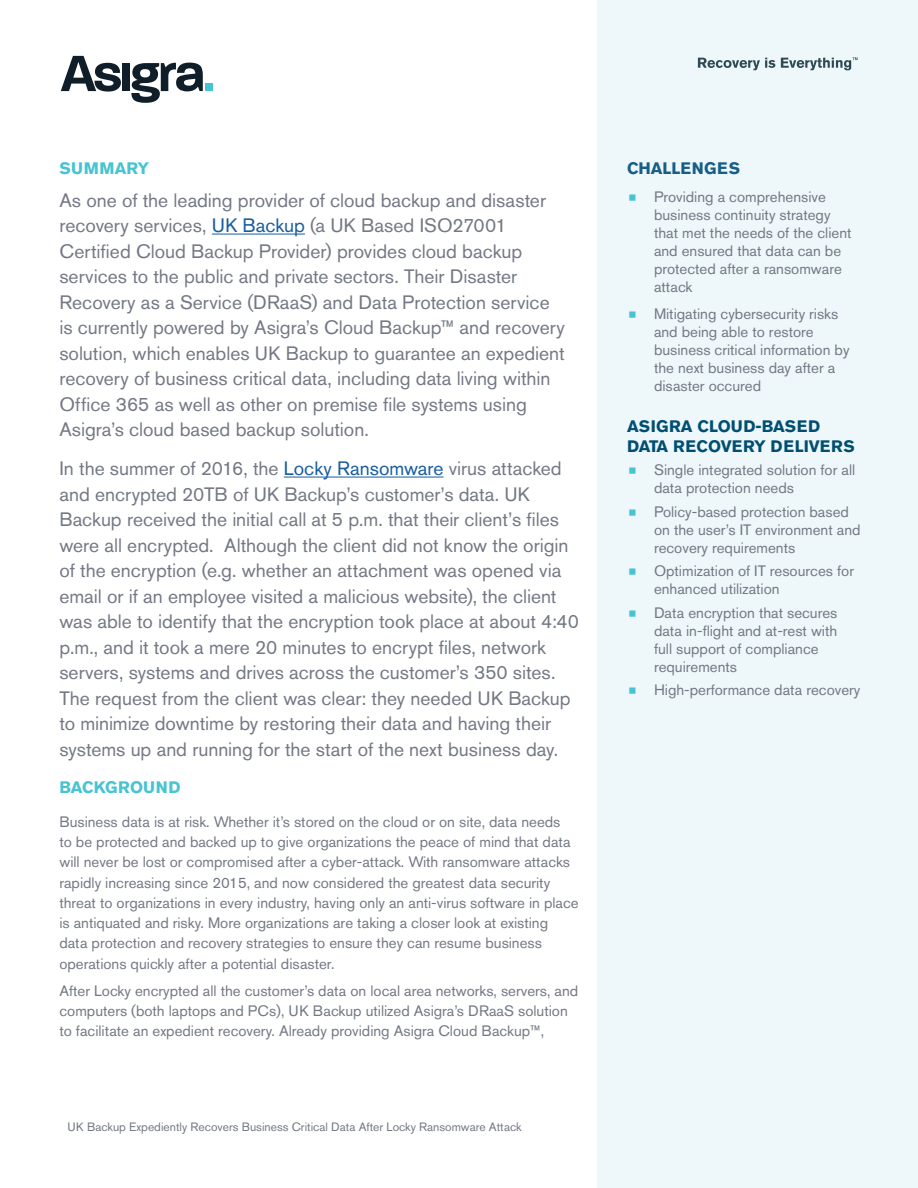
<style>
.page{position:relative;width:918px;height:1188px;background:#fff}
.page>*{position:absolute;margin:0;border:0;box-sizing:border-box;transform-origin:0 0}
.Lead_In_Copy{font:19.35px/25.5px "Akzidenz Grotesk Std";color:#737884}
.Subhead{font:700 16.5px/20.2px "Akzidenz Grotesk Std";color:#004e71}
.Lead_In_Copy-2{font:700 16.5px "Akzidenz Grotesk Std";color:#47c3d2}
.Subhead-2{font:700 16.5px "Akzidenz Grotesk Std";color:#165e87}
.Heading{font:700 16.5px "Akzidenz Grotesk Std";letter-spacing:.01em;color:#47c3d2}
.Paragraph{font:15px/18px "Akzidenz Grotesk Std";color:#737884}
.t1{font:12px "Akzidenz Grotesk Std";color:#737884}
.s1{color:#175d9e}
</style>
<div class="page">
<div style="left:123px;top:63px;width:7px;height:28px;background:#0f1e28"></div>
<div style="left:205px;top:83px;width:7px;height:8px;background:#47c3d2"></div>
<svg style="left:61px;top:56px;width:60px;height:36px"></svg>
<svg style="left:131px;top:63px;width:72px;height:40px"></svg>
<div style="left:597px;top:0;width:321px;height:1188px;background:#eef8fa"></div>
<hr style="left:212px;top:234px;width:93px;height:1px;background:#175d9e">
<hr style="left:284px;top:477px;width:160px;height:1px;background:#175d9e">
<p class="Heading" style="left:59px;top:159px;width:91px">SUMMARY</p>
<p class="Lead_In_Copy" style="left:59px;top:187px;width:507px">As one of the leading provider of cloud backup and disaster recovery services, <span class="s1">UK Backup</span> (a UK Based ISO27001<br>Certified Cloud Backup Provider) provides cloud backup services to the public and private sectors. Their Disaster Recovery as a Service (DRaaS) and Data Protection service is currently powered by Asigra’s Cloud Backup™ and recovery solution, which enables UK Backup to guarantee an expedient recovery of business critical data, including data living within Office 365 as well as other on premise file systems using Asigra’s cloud based backup solution.</p>
<p class="Lead_In_Copy" style="left:59px;top:456px;width:521px">In the summer of 2016, the <span class="s1">Locky Ransomware</span> virus attacked and encrypted 20TB of UK Backup’s customer’s data. UK Backup received the initial call at 5 p.m. that their client’s files were all encrypted. Although the client did not know the origin of the encryption (e.g. whether an attachment was opened via email or if an employee visited a malicious website), the client was able to identify that the encryption took place at about 4:40 p.m., and it took a mere 20 minutes to encrypt files, network servers, systems and drives across the customer’s 350 sites.<br>The request from the client was clear: they needed UK Backup to minimize downtime by restoring their data and having their systems up and running for the start of the next business day.</p>
<p class="Lead_In_Copy-2" style="left:59px;top:778px;width:123px">BACKGROUND</p>
<p class="Paragraph" style="left:59px;top:811px;width:521px;line-height:20.2px">Business data is at risk. Whether it’s stored on the cloud or on site, data needs<br>to be protected and backed up to give organizations the peace of mind that data will never be lost or compromised after a cyber-attack. With ransomware attacks rapidly increasing since 2015, and now considered the greatest data security threat to organizations in every industry, having only an anti-virus software in place is antiquated and risky. More organizations are taking a closer look at existing data protection and recovery strategies to ensure they can resume business operations quickly after a potential disaster.</p>
<p class="Paragraph" style="left:59px;top:980px;width:520px;line-height:20.2px">After Locky encrypted all the customer’s data on local area networks, servers, and computers (both laptops and PCs), UK Backup utilized Asigra’s DRaaS solution to facilitate an expedient recovery. Already providing Asigra Cloud Backup™,</p>
<p class="t1" style="left:68px;top:1120px;width:456px">UK Backup Expediently Recovers Business Critical Data After Locky Ransomware Attack</p>
<p class="Subhead-2" style="left:627px;top:159px;width:115px">CHALLENGES</p>
<p class="Paragraph" style="left:654px;top:187px;width:199px">Providing a comprehensive business continuity strategy that met the needs of the client and ensured that data can be protected after a ransomware attack</p>
<p class="Paragraph" style="left:654px;top:305px;width:197px">Mitigating cybersecurity risks and being able to restore business critical information by the next business day after a disaster occured</p>
<p class="Subhead" style="left:627px;top:416px;width:229px">ASIGRA CLOUD-BASED<br>DATA RECOVERY DELIVERS</p>
<p class="Paragraph" style="left:654px;top:461px;width:203px">Single integrated solution for all data protection needs</p>
<p class="Paragraph" style="left:654px;top:502px;width:208px">Policy-based protection based on the user’s IT environment and recovery requirements</p>
<p class="Paragraph" style="left:654px;top:562px;width:202px">Optimization of IT resources for enhanced utilization</p>
<p class="Paragraph" style="left:654px;top:603px;width:185px">Data encryption that secures data in-flight and at-rest with full support of compliance requirements</p>
<p class="Paragraph" style="left:654px;top:681px;width:208px">High-performance data recovery</p>
</div>
